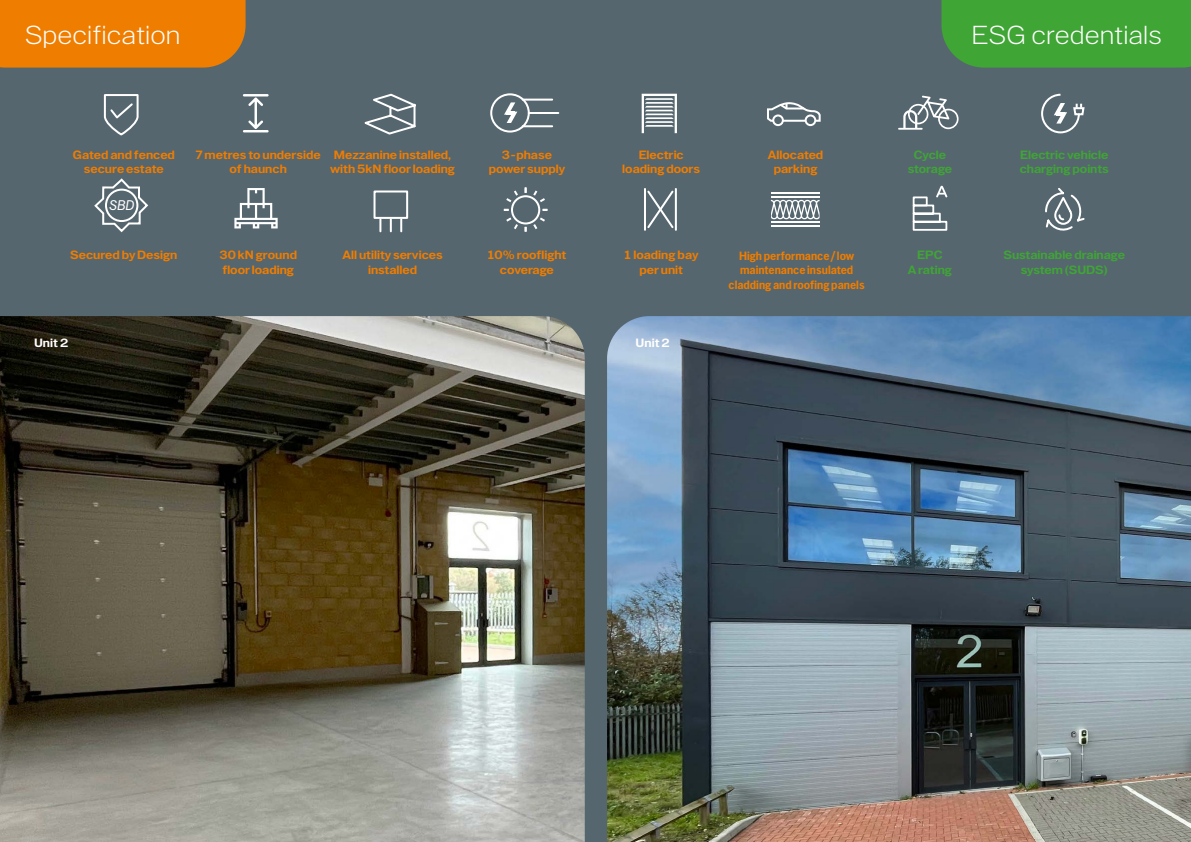
<style>
.page{position:relative;width:1191px;height:842px;background:#56666f}
.page>*{position:absolute;margin:0;border:0;box-sizing:border-box;transform-origin:0 0}
.t1{font:300 expanded 26px "PG Gothique";color:#fff}
.t2{font:italic 14px "PG Gothique";color:#fff}
.t3{font:600 expanded 12px/14.4px "PG Gothique";color:#ef7d00;text-align:center}
.t4{font:600 expanded 12px/14.4px "PG Gothique";color:#3fa535;text-align:center}
.t5{font:600 12px/14.4px "PG Gothique";color:#ef7d00;text-align:center}
.t6{font:600 expanded 12px "PG Gothique";color:#fff}
</style>
<div class="page">
<img style="left:607px;top:316px;width:584px;height:526px">
<img style="left:0;top:316px;width:585px;height:526px">
<svg style="left:248px;top:97px;width:15px;height:32px"></svg>
<hr style="left:243px;top:94px;width:26px;height:2px;background:#fff">
<hr style="left:243px;top:130px;width:26px;height:2px;background:#fff">
<svg style="left:234px;top:188px;width:44px;height:40px"></svg>
<svg style="left:364px;top:93px;width:52px;height:42px"></svg>
<svg style="left:103px;top:94px;width:36px;height:42px"></svg>
<div style="left:373px;top:190px;width:35px;height:29px;border:2px solid #fff"></div>
<svg style="left:379px;top:219px;width:2px;height:12px"></svg>
<svg style="left:390px;top:219px;width:2px;height:12px"></svg>
<svg style="left:400px;top:219px;width:2px;height:12px"></svg>
<svg style="left:504px;top:187px;width:43px;height:45px"></svg>
<hr style="left:771px;top:197px;width:48px;height:1px;background:#fff">
<hr style="left:771px;top:221px;width:48px;height:1px;background:#fff">
<hr style="left:771px;top:225px;width:48px;height:2px;background:#fff">
<hr style="left:771px;top:192px;width:48px;height:2px;background:#fff">
<svg style="left:771px;top:200px;width:48px;height:19px"></svg>
<svg style="left:1045px;top:188px;width:40px;height:43px"></svg>
<div style="left:641px;top:94px;width:36px;height:40px;border:2px solid #fff"></div>
<svg style="left:645px;top:98px;width:28px;height:29px"></svg>
<div style="left:804px;top:114px;width:12px;height:12px;border:2px solid #fff;border-radius:50%"></div>
<div style="left:772px;top:114px;width:12px;height:12px;border:2px solid #fff;border-radius:50%"></div>
<svg style="left:767px;top:102px;width:54px;height:21px"></svg>
<hr style="left:782px;top:120px;width:24px;height:2px;background:#fff">
<svg style="left:1041px;top:93px;width:44px;height:41px"></svg>
<div style="left:490px;top:93px;width:40px;height:40px;border:2px solid #fff;border-radius:50%"></div>
<hr style="left:522px;top:99px;width:30px;height:2px;background:#fff">
<hr style="left:522px;top:125px;width:30px;height:2px;background:#fff">
<hr style="left:529px;top:112px;width:29px;height:2px;background:#fff">
<svg style="left:504px;top:102px;width:13px;height:21px"></svg>
<svg style="left:898px;top:96px;width:61px;height:34px"></svg>
<svg style="left:936px;top:186px;width:11px;height:11px"></svg>
<svg style="left:912px;top:204px;width:36px;height:27px"></svg>
<div style="left:912px;top:196px;width:15px;height:10px;border:2px solid #fff"></div>
<svg style="left:94px;top:178px;width:55px;height:55px"></svg>
<div style="left:105px;top:189px;width:33px;height:33px;border:2px solid #fff;border-radius:50%"></div>
<hr style="left:644px;top:189px;width:2px;height:41px;background:#fff">
<svg style="left:647px;top:189px;width:28px;height:41px"></svg>
<hr style="left:675px;top:189px;width:2px;height:41px;background:#fff">
<div style="left:0;top:0;width:245px;height:68px;background:#ef7d00"></div>
<div style="left:941px;top:0;width:250px;height:68px;background:#3fa535"></div>
<h1 class="t1" style="left:25px;top:21px;width:157px">Specification</h1>
<h1 class="t1" style="left:971px;top:21px;width:192px">ESG credentials</h1>
<p class="t3" style="left:73px;top:147px;width:104px">Gated and fenced secure estate</p>
<p class="t3" style="left:196px;top:147px;width:126px">7 metres to underside of haunch</p>
<p class="t3" style="left:330px;top:147px;width:126px">Mezzanine installed, with 5kN floor loading</p>
<p class="t3" style="left:489px;top:147px;width:78px">3-phase power supply</p>
<p class="t3" style="left:622px;top:147px;width:79px">Electric loading doors</p>
<p class="t3" style="left:768px;top:147px;width:57px">Allocated parking</p>
<p class="t4" style="left:907px;top:147px;width:46px">Cycle storage</p>
<p class="t4" style="left:1019px;top:147px;width:91px;text-align:left">Electric vehicle charging points</p>
<p class="t2" style="left:109px;top:197px;width:27px">SBD</p>
<p class="t3" style="left:70px;top:248px;width:109px">Secured by Design</p>
<p class="t3" style="left:219px;top:248px;width:79px;text-align:left">30 kN ground floor loading</p>
<p class="t3" style="left:342px;top:248px;width:102px">All utility services installed</p>
<p class="t3" style="left:487px;top:248px;width:81px">10% rooflight coverage</p>
<p class="t3" style="left:624px;top:248px;width:76px">1 loading bay per unit</p>
<p class="t5" style="left:728px;top:249px;width:138px">High performance / low maintenance insulated cladding and roofing panels</p>
<p class="t4" style="left:908px;top:248px;width:46px">EPC<br>A rating</p>
<p class="t4" style="left:1003px;top:248px;width:123px">Sustainable drainage system (SUDS)</p>
<p class="t6" style="left:34px;top:336px;width:36px">Unit 2</p>
<p class="t6" style="left:635px;top:336px;width:36px">Unit 2</p>
</div>
